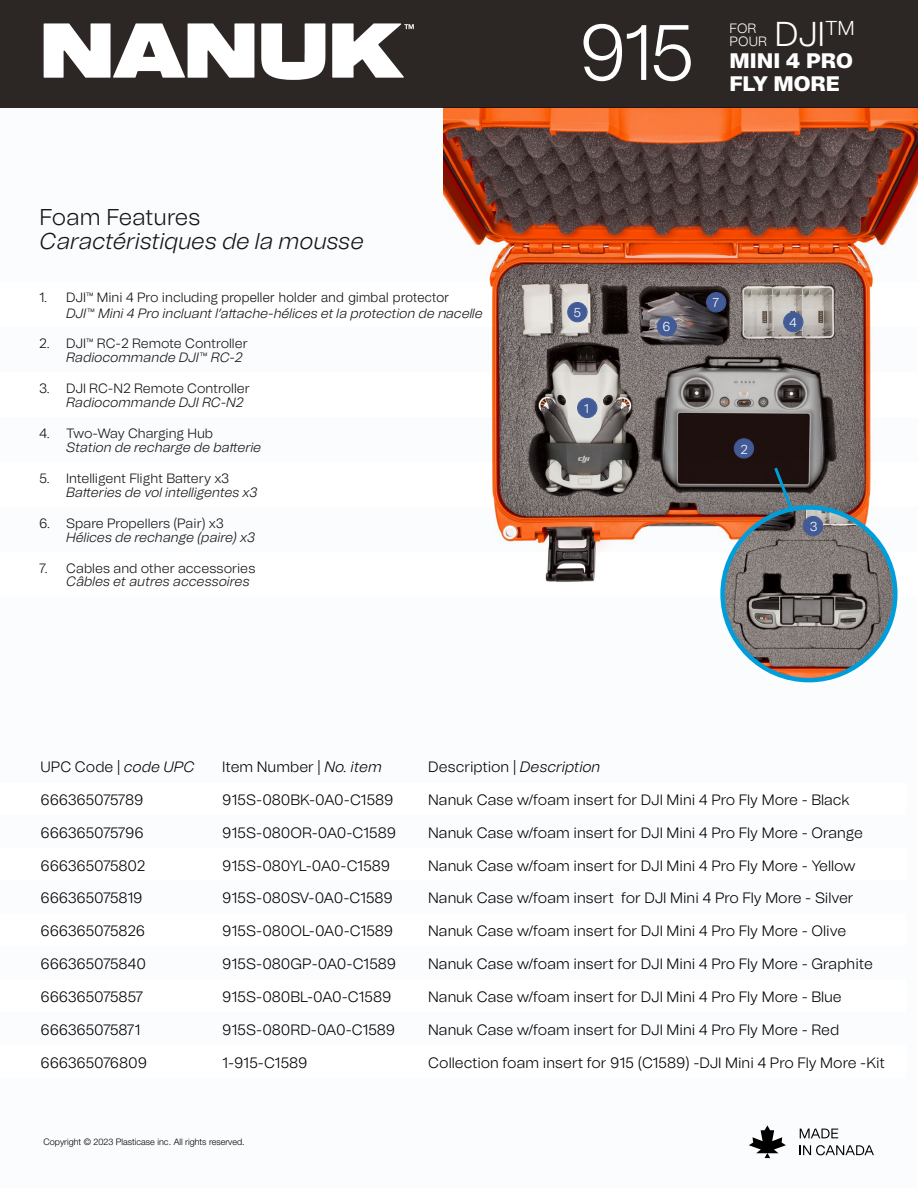
<style>
.page{position:relative;width:918px;height:1188px;background:#fbfcfe}
.page>*{position:absolute;margin:0;border:0;box-sizing:border-box;transform-origin:0 0}
.t1{font:300 78.3px "Tomato Grotesk";color:#fff}
.t2{font:300 34.5px "Tomato Grotesk";color:#fff}
.t3{font:italic 300 22.8px "Tomato Grotesk";color:#131413}
.t4{font:300 22.8px "Tomato Grotesk";color:#131413}
.t5{font:900 21px/22.5px "Tomato Grotesk";color:#fff}
.t6{font:300 20.1px "Tomato Grotesk";color:#fff}
.t7{font:300 15px "Tomato Grotesk";letter-spacing:-.005em;color:#000}
.t8{font:300 15px "Tomato Grotesk";letter-spacing:-.025em;color:#000}
.t9{font:italic 300 13.5px "Tomato Grotesk";color:#121211}
.t10{font:300 13.5px "Tomato Grotesk";color:#121211}
.t11{font:300 13.5px "Helvetica Neue LT Std";letter-spacing:.025em;color:#131413}
.t12{font:300 13.5px "Tomato Grotesk";color:#fff}
.t13{font:300 12.9px "Tomato Grotesk";color:#fff}
.t14{font:300 9px "Helvetica Neue LT Std";color:#000}
.s1{font-family:"Tomato Grotesk";color:#121211}
.s2{font-style:italic}
</style>
<div class="page">
<svg style="left:749px;top:1125px;width:37px;height:33px"></svg>
<svg style="left:800px;top:1129px;width:38px;height:9px"></svg>
<svg style="left:800px;top:1145px;width:74px;height:10px"></svg>
<div style="left:0;top:0;width:918px;height:108px;background:#2c2725"></div>
<svg style="left:44px;top:23px;width:210px;height:55px"></svg>
<svg style="left:261px;top:23px;width:64px;height:57px"></svg>
<svg style="left:332px;top:23px;width:82px;height:55px"></svg>
<img style="left:444px;top:108px;width:474px;height:518px">
<div style="left:578px;top:398px;width:19px;height:19px;background:#425b97;border-radius:50%"></div>
<div style="left:577px;top:398px;width:20px;height:20px;border:1px solid #425b97;border-radius:50%"></div>
<div style="left:734px;top:439px;width:19px;height:19px;background:#425b97;border-radius:50%"></div>
<div style="left:734px;top:439px;width:20px;height:19px;border:1px solid #425b97;border-radius:50%"></div>
<div style="left:657px;top:317px;width:19px;height:19px;background:#425b97;border-radius:50%"></div>
<div style="left:657px;top:316px;width:20px;height:20px;border:1px solid #425b97;border-radius:50%"></div>
<div style="left:568px;top:303px;width:19px;height:19px;background:#425b97;border-radius:50%"></div>
<div style="left:567px;top:302px;width:20px;height:20px;border:1px solid #425b97;border-radius:50%"></div>
<div style="left:707px;top:293px;width:19px;height:19px;background:#425b97;border-radius:50%"></div>
<div style="left:706px;top:292px;width:20px;height:20px;border:1px solid #425b97;border-radius:50%"></div>
<div style="left:784px;top:313px;width:19px;height:19px;background:#425b97;border-radius:50%"></div>
<div style="left:783px;top:312px;width:20px;height:20px;border:1px solid #425b97;border-radius:50%"></div>
<img style="left:723px;top:508px;width:172px;height:172px;border-radius:86px">
<div style="left:720px;top:505px;width:178px;height:177px;border:4px solid #009ddb;border-radius:50%"></div>
<div style="left:804px;top:517px;width:19px;height:19px;background:#425b97;border-radius:50%"></div>
<div style="left:803px;top:516px;width:20px;height:20px;border:1px solid #425b97;border-radius:50%"></div>
<svg style="left:772px;top:464px;width:23px;height:49px"></svg>
<h3 class="t4" style="left:40px;top:201px;width:162px">Foam Features</h3>
<h3 class="t3" style="left:40px;top:225px;width:326px">Caractéristiques de la mousse</h3>
<p class="t11" style="left:39px;top:289px;width:411px"><span class="s1">1. DJI™ Mini 4 Pro including</span> propeller holder and gimbal protector</p>
<p class="t9" style="left:66px;top:304px;width:418px">DJI™ Mini 4 Pro incluant l’attache-hélices et la protection de nacelle</p>
<p class="t10" style="left:39px;top:334px;width:210px">2. DJI™ RC-2 Remote Controller</p>
<p class="t9" style="left:66px;top:348px;width:178px">Radiocommande DJI™ RC-2</p>
<p class="t10" style="left:39px;top:379px;width:212px">3. DJI RC-N2 Remote Controller</p>
<p class="t9" style="left:66px;top:393px;width:179px">Radiocommande DJI RC-N2</p>
<p class="t10" style="left:39px;top:424px;width:176px">4. Two-Way Charging Hub</p>
<p class="t9" style="left:66px;top:438px;width:197px">Station de recharge de batterie</p>
<p class="t10" style="left:39px;top:469px;width:192px">5. Intelligent Flight Battery x3</p>
<p class="t9" style="left:66px;top:483px;width:193px">Batteries de vol intelligentes x3</p>
<p class="t10" style="left:39px;top:514px;width:186px">6. Spare Propellers (Pair) x3</p>
<p class="t9" style="left:66px;top:528px;width:190px">Hélices de rechange (paire) x3</p>
<p class="t10" style="left:39px;top:559px;width:218px">7. Cables and other accessories</p>
<p class="t9" style="left:66px;top:573px;width:185px">Câbles et autres accessoires</p>
<h1 class="t1" style="left:578px;top:-1px;width:118px">915</h1>
<p class="t12" style="left:730px;top:19px;width:28px">FOR</p>
<h3 class="t6" style="left:825px;top:14px;width:31px">TM</h3>
<p class="t12" style="left:730px;top:32px;width:39px">POUR</p>
<h2 class="t2" style="left:775px;top:11px;width:52px">DJI</h2>
<h3 class="t5" style="left:729px;top:49px;width:125px">MINI 4 PRO<br>FLY MORE</h3>
<p class="t13" style="left:574px;top:304px;width:9px">5</p>
<p class="t13" style="left:584px;top:400px;width:7px">1</p>
<p class="t13" style="left:662px;top:317px;width:9px">6</p>
<p class="t13" style="left:712px;top:294px;width:8px">7</p>
<p class="t13" style="left:789px;top:314px;width:9px">4</p>
<p class="t13" style="left:741px;top:440px;width:9px">2</p>
<p class="t13" style="left:810px;top:518px;width:9px">3</p>
<p class="t7" style="left:40px;top:756px;width:155px">UPC Code | <span class="s2">code UPC</span></p>
<p class="t7" style="left:222px;top:756px;width:161px">Item Number | <span class="s2">No. item</span></p>
<p class="t7" style="left:428px;top:756px;width:174px">Description | <span class="s2">Description</span></p>
<p class="t8" style="left:41px;top:789px;width:105px">666365075789</p>
<p class="t7" style="left:222px;top:789px;width:173px">915S-080BK-0A0-C1589</p>
<p class="t7" style="left:428px;top:789px;width:423px">Nanuk Case w/foam insert for DJI Mini 4 Pro Fly More - Black</p>
<p class="t8" style="left:41px;top:822px;width:105px">666365075796</p>
<p class="t7" style="left:222px;top:822px;width:175px">915S-080OR-0A0-C1589</p>
<p class="t7" style="left:428px;top:822px;width:436px">Nanuk Case w/foam insert for DJI Mini 4 Pro Fly More - Orange</p>
<p class="t7" style="left:41px;top:855px;width:106px">666365075802</p>
<p class="t7" style="left:222px;top:855px;width:169px">915S-080YL-0A0-C1589</p>
<p class="t7" style="left:428px;top:855px;width:429px">Nanuk Case w/foam insert for DJI Mini 4 Pro Fly More - Yellow</p>
<p class="t7" style="left:41px;top:888px;width:104px">666365075819</p>
<p class="t7" style="left:222px;top:888px;width:172px">915S-080SV-0A0-C1589</p>
<p class="t7" style="left:428px;top:888px;width:427px">Nanuk Case w/foam insert for DJI Mini 4 Pro Fly More - Silver</p>
<p class="t7" style="left:41px;top:921px;width:106px">666365075826</p>
<p class="t7" style="left:222px;top:921px;width:173px">915S-080OL-0A0-C1589</p>
<p class="t7" style="left:428px;top:921px;width:420px">Nanuk Case w/foam insert for DJI Mini 4 Pro Fly More - Olive</p>
<p class="t7" style="left:41px;top:954px;width:107px">666365075840</p>
<p class="t7" style="left:222px;top:954px;width:175px">915S-080GP-0A0-C1589</p>
<p class="t7" style="left:428px;top:954px;width:446px">Nanuk Case w/foam insert for DJI Mini 4 Pro Fly More - Graphite</p>
<p class="t7" style="left:41px;top:986px;width:105px">666365075857</p>
<p class="t7" style="left:222px;top:986px;width:171px">915S-080BL-0A0-C1589</p>
<p class="t7" style="left:428px;top:986px;width:415px">Nanuk Case w/foam insert for DJI Mini 4 Pro Fly More - Blue</p>
<p class="t7" style="left:41px;top:1019px;width:101px">666365075871</p>
<p class="t7" style="left:222px;top:1019px;width:175px">915S-080RD-0A0-C1589</p>
<p class="t7" style="left:428px;top:1019px;width:412px">Nanuk Case w/foam insert for DJI Mini 4 Pro Fly More - Red</p>
<p class="t7" style="left:41px;top:1052px;width:108px">666365076809</p>
<p class="t7" style="left:222px;top:1052px;width:87px">1-915-C1589</p>
<p class="t7" style="left:428px;top:1052px;width:458px">Collection foam insert for 915 (C1589) -DJI Mini 4 Pro Fly More -Kit</p>
<p class="t14" style="left:44px;top:1136px;width:203px">Copyright © 2023 Plasticase inc. All rights reserved.</p>
</div>
